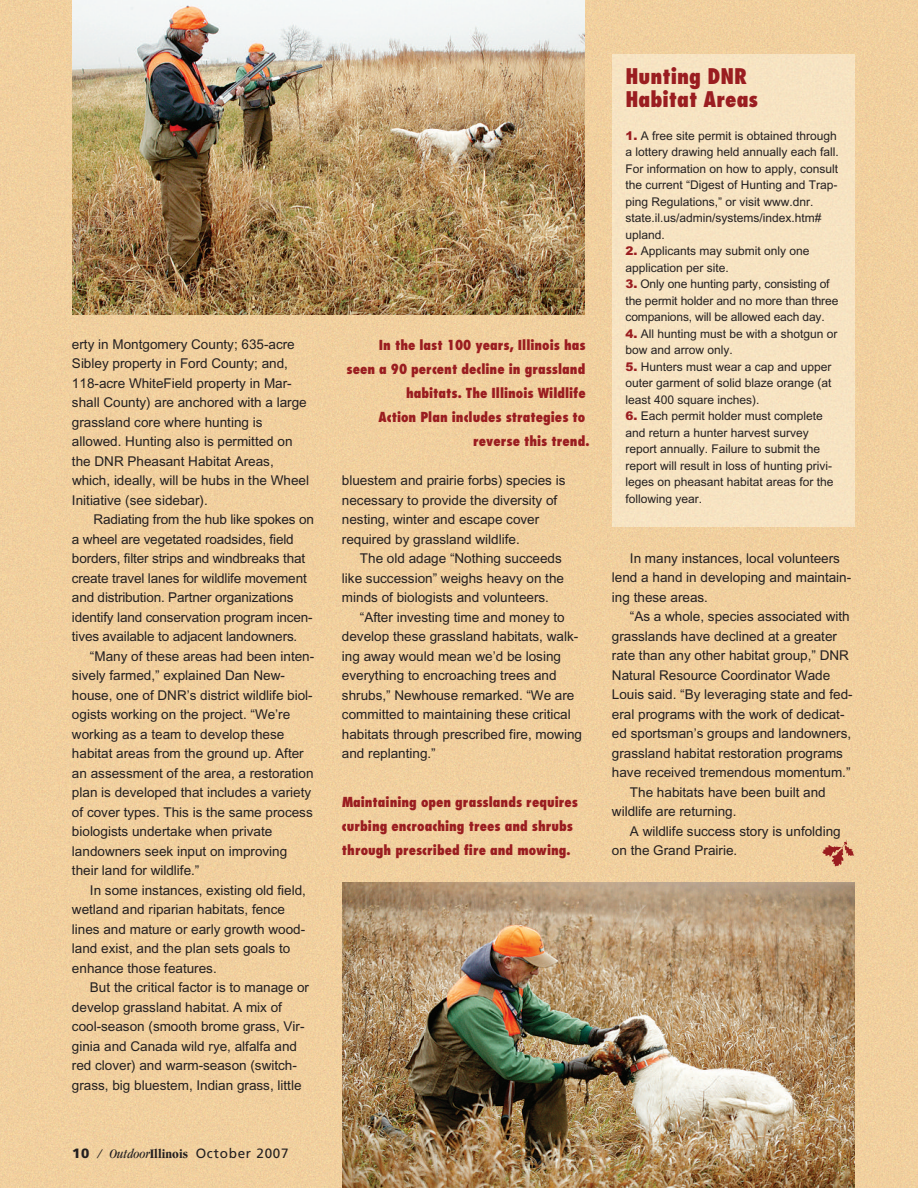
<style>
.page{position:relative;width:918px;height:1188px;background:#f1cf9e}
.page>*{position:absolute;margin:0;border:0;box-sizing:border-box;transform-origin:0 0}
.t1{font:800 condensed 21px/22.5px "Futura";color:#9a1d20}
.t2{font:13.5px/19.5px "Arial";color:#231f20}
.t3{font:800 condensed 13.5px/24px "Futura";color:#9a1d20}
.t4{font:13.5px "Frutiger";letter-spacing:.055em;color:#231f20}
.t5{font:12px/16.5px "Arial";color:#231f20}
.s1{font-weight:900}
.s2{font-family:"Garamond";font-style:italic;font-stretch:condensed}
.s3{font-family:"Garamond";font-weight:700;font-stretch:condensed}
.s4{font-weight:900;color:#9a1d20}
</style>
<div class="page">
<img style="left:822px;top:841px;width:32px;height:25px">
<img style="left:342px;top:882px;width:513px;height:306px">
<div style="left:612px;top:54px;width:243px;height:472px;background:#f7e3c2"></div>
<img style="left:72px;top:0;width:513px;height:315px">
<p class="t2" style="left:72px;top:335px;width:239px">erty in Montgomery County; 635-acre Sibley property in Ford County; and, 118-acre WhiteField property in Mar&shy;shall County) are anchored with a large grassland core where hunting is allowed. Hunting also is permitted on the DNR Pheasant Habitat Areas, which, ideally, will be hubs in the Wheel Initiative (see sidebar).</p>
<p class="t2" style="left:72px;top:511px;width:244px;text-indent:22px">Radiating from the hub like spokes on a wheel are vegetated roadsides, field borders, filter strips and windbreaks that create travel lanes for wildlife movement and distribution. Partner organizations identify land conservation program incen&shy;tives available to adjacent landowners.</p>
<p class="t2" style="left:72px;top:647px;width:244px;text-indent:18px">“Many of these areas had been inten&shy;sively farmed,” explained Dan New&shy;house, one of DNR’s district wildlife biol&shy;ogists working on the project. “We’re working as a team to develop these habitat areas from the ground up. After an assessment of the area, a restoration plan is developed that includes a variety of cover types. This is the same process biologists undertake when private landowners seek input on improving their land for wildlife.”</p>
<p class="t2" style="left:72px;top:881px;width:236px;text-indent:18px">In some instances, existing old field, wetland and riparian habitats, fence lines and mature or early growth wood&shy;land exist, and the plan sets goals to enhance those features.</p>
<p class="t2" style="left:72px;top:979px;width:239px;text-indent:18px">But the critical factor is to manage or develop grassland habitat. A mix of cool-season (smooth brome grass, Vir&shy;ginia and Canada wild rye, alfalfa and red clover) and warm-season (switch&shy;grass, big bluestem, Indian grass, little</p>
<p class="t4" style="left:72px;top:1148px;width:218px"><span class="s1">10</span> <span class="s2">/ Outdoor</span><span class="s3">Illinois</span> October 2007</p>
<p class="t3" style="left:379px;top:334px;width:208px">In the last 100 years, Illinois has</p>
<p class="t3" style="left:346px;top:358px;width:240px">seen a 90 percent decline in grassland</p>
<p class="t3" style="left:406px;top:382px;width:181px">habitats. The Illinois Wildlife</p>
<p class="t3" style="left:379px;top:406px;width:208px">Action Plan includes strategies to</p>
<p class="t3" style="left:473px;top:430px;width:118px">reverse this trend.</p>
<p class="t2" style="left:342px;top:472px;width:225px">bluestem and prairie forbs) species is necessary to provide the diversity of nesting, winter and escape cover required by grassland wildlife.</p>
<p class="t2" style="left:342px;top:550px;width:224px;text-indent:18px">The old adage “Nothing succeeds like succession” weighs heavy on the minds of biologists and volunteers.</p>
<p class="t2" style="left:342px;top:608px;width:242px;text-indent:18px">“After investing time and money to develop these grassland habitats, walk&shy;ing away would mean we’d be losing everything to encroaching trees and shrubs,” Newhouse remarked. “We are committed to maintaining these critical habitats through prescribed fire, mowing and replanting.”</p>
<p class="t3" style="left:342px;top:791px;width:238px">Maintaining open grasslands requires curbing encroaching trees and shrubs through prescribed fire and mowing.</p>
<h1 class="t1" style="left:626px;top:67px;width:134px">Hunting DNR<br>Habitat Areas</h1>
<p class="t5" style="left:625px;top:128px;width:215px"><span class="s4">1.</span> A free site permit is obtained through a lottery drawing held annually each fall.<br>For information on how to apply, consult the current “Digest of Hunting and Trap&shy;ping Regulations,” or visit www.dnr. state.il.us/admin/systems/index.htm# upland.</p>
<p class="t5" style="left:626px;top:244px;width:186px"><span class="s4">2.</span> Applicants may submit only one application per site.</p>
<p class="t5" style="left:626px;top:277px;width:214px"><span class="s4">3.</span> Only one hunting party, consisting of the permit holder and no more than three companions, will be allowed each day.</p>
<p class="t5" style="left:626px;top:326px;width:214px"><span class="s4">4.</span> All hunting must be with a shotgun or bow and arrow only.</p>
<p class="t5" style="left:625px;top:359px;width:208px;text-align:justify"><span class="s4">5.</span> Hunters must wear a cap and upper outer garment of solid blaze orange (at least 400 square inches).</p>
<p class="t5" style="left:626px;top:409px;width:210px"><span class="s4">6.</span> Each permit holder must complete and return a hunter harvest survey report annually. Failure to submit the report will result in loss of hunting privi&shy;leges on pheasant habitat areas for the following year.</p>
<p class="t2" style="left:612px;top:549px;width:241px;text-indent:18px">In many instances, local volunteers lend a hand in developing and maintain&shy;ing these areas.</p>
<p class="t2" style="left:630px;top:608px;width:221px">“As a whole, species associated with</p>
<p class="t2" style="left:612px;top:627px;width:227px">grasslands have declined at a greater</p>
<p class="t2" style="left:612px;top:647px;width:239px">rate than any other habitat group,” DNR</p>
<p class="t2" style="left:612px;top:666px;width:220px">Natural Resource Coordinator Wade</p>
<p class="t2" style="left:612px;top:686px;width:242px">Louis said. “By leveraging state and fed-</p>
<p class="t2" style="left:612px;top:705px;width:234px">eral programs with the work of dedicat-</p>
<p class="t2" style="left:612px;top:725px;width:241px">ed sportsman’s groups and landowners,</p>
<p class="t2" style="left:612px;top:744px;width:233px">grassland habitat restoration programs</p>
<p class="t2" style="left:612px;top:764px;width:240px">have received tremendous momentum.”</p>
<p class="t2" style="left:630px;top:783px;width:197px">The habitats have been built and</p>
<p class="t2" style="left:612px;top:803px;width:126px">wildlife are returning.</p>
<p class="t2" style="left:630px;top:822px;width:212px">A wildlife success story is unfolding</p>
<p class="t2" style="left:612px;top:842px;width:127px">on the Grand Prairie.</p>
</div>
